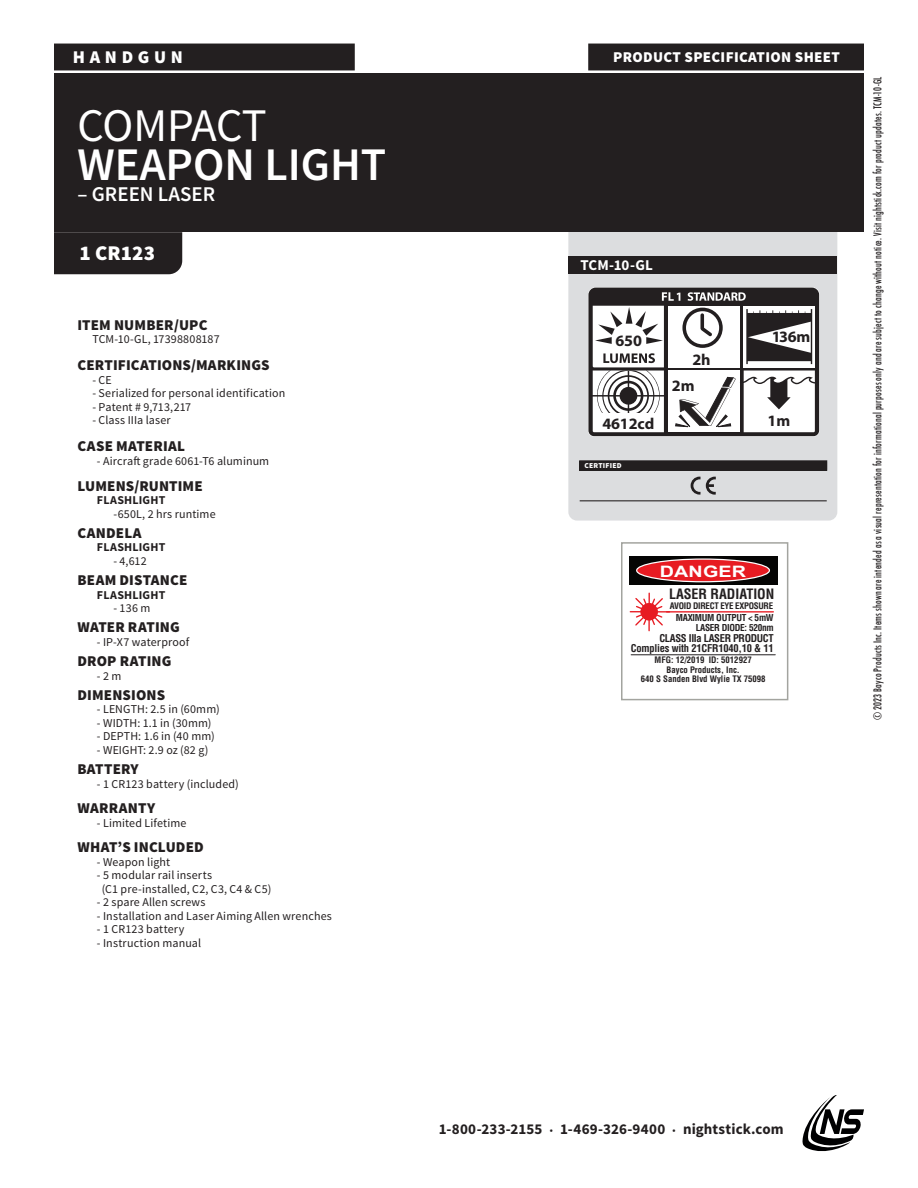
<style>
.page{position:relative;width:918px;height:1188px;background:#fff}
.page>*{position:absolute;margin:0;border:0;box-sizing:border-box;transform-origin:0 0}
.t1{font:600 46.8px "Source Sans Pro";color:#fff}
.t2{font:46.8px "Source Sans Pro";letter-spacing:-.015em;color:#fff}
.t3{font:600 21px "Source Sans Pro";color:#fff}
.t4{font:900 21px "Source Sans Pro";color:#fff}
.t5{font:900 18px "Source Sans Pro";letter-spacing:.26em;color:#fff}
.t6{font:700 15.9px "Myriad";letter-spacing:-.01em;color:#231f20}
.t7{font:700 15.75px "Arial";letter-spacing:.01em;color:#fff;scale:1.25 1}
.t8{font:900 15px "Source Sans Pro";letter-spacing:.01em;color:#231f20}
.t9{font:700 15px "Source Sans Pro";letter-spacing:.005em;color:#231f20}
.t10{font:900 15px "Source Sans Pro";letter-spacing:.02em;color:#fff}
.t11{font:700 15px "Source Sans Pro";color:#fff}
.t12{font:700 condensed 13.95px "Helvetica";color:#231f20}
.t13{font:12px/13.5px "Source Sans Pro";letter-spacing:.01em;color:#231f20}
.t14{font:700 12px "Source Sans Pro";letter-spacing:.015em;color:#231f20}
.t15{font:500 condensed 10.5px "Futura";letter-spacing:.02em;color:#231f20;scale:.9 1}
.t16{font:700 condensed 10.5px/10.5px "Helvetica";letter-spacing:-.02em;color:#231f20;text-align:right}
.t17{font:700 condensed 9.3px/10.2px "Helvetica";letter-spacing:-.03em;color:#231f20;text-align:right}
.t18{font:700 condensed 8.85px "Helvetica";letter-spacing:-.03em;color:#231f20}
.t19{font:700 condensed 8.7px/9.3px "Helvetica";color:#231f20;text-align:center}
.t20{font:900 7.5px "Source Sans Pro";letter-spacing:.025em;color:#fff}
.s1{font-size:9px}
</style>
<div class="page">
<div style="left:568px;top:135px;width:269px;height:386px;background:#dcdddf;border-radius:9px"></div>
<svg style="left:588px;top:287px;width:231px;height:149px;background:#acaaab"></svg>
<div style="left:580px;top:461px;width:247px;height:9px;background:#231f20"></div>
<hr style="left:579px;top:460px;width:248px;height:1px;background:#231f20">
<hr style="left:580px;top:500px;width:247px;height:1px;background:#231f20">
<hr style="left:579px;top:470px;width:248px;height:1px;background:#231f20">
<svg style="left:691px;top:477px;width:25px;height:18px"></svg>
<div style="left:54px;top:73px;width:810px;height:159px;background:#231f20"></div>
<div style="left:588px;top:44px;width:276px;height:26px;background:#231f20"></div>
<div style="left:54px;top:232px;width:128px;height:42px;background:#231f20"></div>
<div style="left:568px;top:257px;width:269px;height:17px;background:#231f20"></div>
<svg style="left:802px;top:1095px;width:62px;height:57px"></svg>
<div style="left:54px;top:44px;width:301px;height:26px;background:#231f20"></div>
<svg style="left:629px;top:556px;width:148px;height:28px;background:#141413"></svg>
<div style="left:637px;top:559px;width:132px;height:23px;background:#e71b22;border-radius:50%"></div>
<div style="left:636px;top:558px;width:134px;height:24px;border:1px solid #fff;border-radius:50%"></div>
<svg style="left:629px;top:592px;width:38px;height:40px"></svg>
<div style="left:641px;top:603px;width:17px;height:17px;background:#e71b22;border-radius:50%"></div>
<hr style="left:667px;top:611px;width:106px;height:2px;background:#e71b22">
<hr style="left:631px;top:654px;width:144px;height:1px;background:#231f20">
<div style="left:621px;top:542px;width:167px;height:158px;border:2px solid #a3a49f"></div>
<h3 class="t5" style="left:73px;top:45px;width:112px">HANDGUN</h3>
<h1 class="t2" style="left:77px;top:96px;width:191px">COMPACT</h1>
<h1 class="t1" style="left:77px;top:135px;width:310px">WEAPON LIGHT</h1>
<h2 class="t3" style="left:77px;top:181px;width:139px">– GREEN LASER</h2>
<h2 class="t4" style="left:79px;top:239px;width:77px">1 CR123</h2>
<p class="t8" style="left:77px;top:315px;width:131px">ITEM NUMBER/UPC</p>
<p class="t13" style="left:92px;top:333px;width:129px">TCM-10-GL, 17398808187</p>
<p class="t8" style="left:77px;top:356px;width:194px">CERTIFICATIONS/MARKINGS</p>
<p class="t13" style="left:92px;top:373px;width:21px">- CE</p>
<p class="t13" style="left:92px;top:387px;width:194px">- Serialized for personal identification</p>
<p class="t13" style="left:92px;top:400px;width:100px">- Patent # 9,713,217</p>
<p class="t13" style="left:92px;top:414px;width:80px">- Class IIIa laser</p>
<p class="t8" style="left:77px;top:437px;width:109px">CASE MATERIAL</p>
<p class="t13" style="left:97px;top:454px;width:174px">- Aircraft grade 6061-T6 aluminum</p>
<p class="t8" style="left:77px;top:476px;width:127px">LUMENS/RUNTIME</p>
<p class="t14" style="left:97px;top:492px;width:70px">FLASHLIGHT</p>
<p class="t13" style="left:113px;top:507px;width:104px">-650L, 2 hrs runtime</p>
<p class="t8" style="left:77px;top:523px;width:66px">CANDELA</p>
<p class="t14" style="left:97px;top:540px;width:70px">FLASHLIGHT</p>
<p class="t13" style="left:113px;top:554px;width:35px">- 4,612</p>
<p class="t8" style="left:77px;top:570px;width:111px">BEAM DISTANCE</p>
<p class="t14" style="left:97px;top:587px;width:70px">FLASHLIGHT</p>
<p class="t13" style="left:113px;top:601px;width:38px">- 136 m</p>
<p class="t8" style="left:77px;top:617px;width:104px">WATER RATING</p>
<p class="t13" style="left:97px;top:635px;width:94px">- IP-X7 waterproof</p>
<p class="t8" style="left:77px;top:651px;width:96px">DROP RATING</p>
<p class="t13" style="left:97px;top:669px;width:26px">- 2 m</p>
<p class="t8" style="left:77px;top:685px;width:89px">DIMENSIONS</p>
<p class="t13" style="left:97px;top:703px;width:124px">- LENGTH: 2.5 in (60mm)</p>
<p class="t13" style="left:97px;top:716px;width:116px">- WIDTH: 1.1 in (30mm)</p>
<p class="t13" style="left:97px;top:730px;width:119px">- DEPTH: 1.6 in (40 mm)</p>
<p class="t13" style="left:97px;top:743px;width:113px">- WEIGHT: 2.9 oz (82 g)</p>
<p class="t8" style="left:77px;top:759px;width:63px">BATTERY</p>
<p class="t13" style="left:97px;top:777px;width:143px">- 1 CR123 battery (included)</p>
<p class="t8" style="left:77px;top:798px;width:79px">WARRANTY</p>
<p class="t13" style="left:97px;top:816px;width:91px">- Limited Lifetime</p>
<p class="t8" style="left:77px;top:838px;width:128px">WHAT’S INCLUDED</p>
<p class="t13" style="left:97px;top:855px;width:75px">- Weapon light</p>
<p class="t13" style="left:102px;top:869px;width:171px;text-indent:-5px">- 5 modular rail inserts<br>(C1 pre-installed, C2, C3, C4 &amp; C5)</p>
<p class="t13" style="left:97px;top:896px;width:110px">- 2 spare Allen screws</p>
<p class="t13" style="left:97px;top:909px;width:236px">- Installation and Laser Aiming Allen wrenches</p>
<p class="t13" style="left:97px;top:923px;width:89px">- 1 CR123 battery</p>
<p class="t13" style="left:97px;top:936px;width:106px">- Instruction manual</p>
<p class="t10" style="left:613px;top:48px;width:228px">PRODUCT SPECIFICATION SHEET</p>
<p class="t11" style="left:580px;top:255px;width:74px">TCM-10-GL</p>
<h3 class="t6" style="left:615px;top:332px;width:28px">650</h3>
<h3 class="t6" style="left:772px;top:329px;width:40px">136m</h3>
<h3 class="t6" style="left:672px;top:377px;width:24px">2m</h3>
<h3 class="t6" style="left:768px;top:413px;width:24px">1m</h3>
<p class="t20" style="left:585px;top:461px;width:39px">CERTIFIED</p>
<h3 class="t6" style="left:693px;top:351px;width:20px">2h</h3>
<h3 class="t6" style="left:602px;top:416px;width:53px">4612cd</h3>
<h3 class="t7" style="left:660px;top:561px;width:71px">DANGER</h3>
<p class="t12" style="left:669px;top:585px;width:107px">LASER RADIATION</p>
<p class="t18" style="left:670px;top:600px;width:105px">AVOID DIRECT EYE EXPOSURE</p>
<p class="t17" style="left:676px;top:613px;width:99px">MAXIMUM OUTPUT &lt; 5mW<br>LASER DIODE: 520nm</p>
<p class="t16" style="left:631px;top:632px;width:144px">CLASS IIIa LASER PRODUCT<br>Complies with 21CFR1040,10 &amp; 11</p>
<p class="t19" style="left:641px;top:656px;width:126px">MFG: 12/2019 ID: 5012927<br>Bayco Products, Inc.<br>640 S Sanden Blvd Wylie TX 75098</p>
<p class="t15" style="left:871px;top:720px;width:716px;rotate:-90deg">© 2023 Bayco Products Inc. Items shown are intended as a visual representation for informational purposes only and are subject to change without notice. Visit nightstick.com for product updates. TCM-10-GL</p>
<p class="t9" style="left:439px;top:1119px;width:346px">1-800-233-2155 <span class="s1">•</span> 1-469-326-9400 <span class="s1">•</span> nightstick.com</p>
</div>
